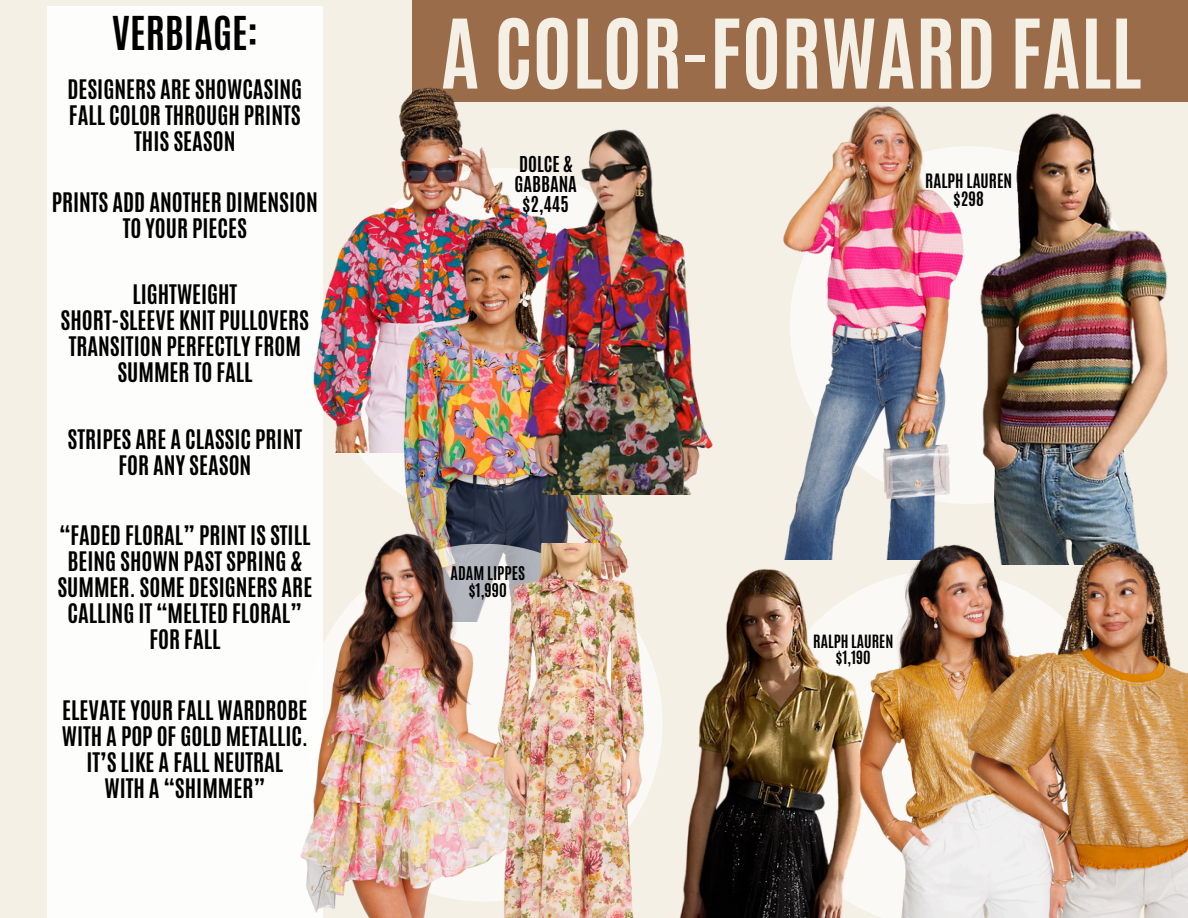
<style>
.page{position:relative;width:1188px;height:918px;background:#f5f0e6}
.page>*{position:absolute;margin:0;border:0;box-sizing:border-box;transform-origin:0 0}
.t1{font:700 81.45px "Antonio";color:#f5f0e6}
.t2{font:700 39px "Antonio";color:#000}
.t3{font:700 22.5px/25.8px "Antonio";color:#000;text-align:center}
.t4{font:700 18.3px/20.1px "Antonio";color:#000;text-align:center}
.t5{font:700 16.65px/18.3px "Antonio";color:#000;text-align:center}
.t6{font:700 15.75px "Antonio";color:#000}
.t7{font:700 15.3px "Antonio";color:#000}
</style>
<div class="page">
<div style="left:47px;top:6px;width:276px;height:912px;background:#fff"></div>
<div style="left:412px;top:0;width:776px;height:102px;background:#9a6c4a"></div>
<img style="left:313px;top:87px;width:189px;height:365px">
<img style="left:371px;top:230px;width:261px;height:314px">
<img style="left:502px;top:129px;width:211px;height:365px">
<img style="left:783px;top:105px;width:110px;height:454px">
<img style="left:893px;top:108px;width:275px;height:430px">
<img style="left:300px;top:522px;width:261px;height:396px">
<img style="left:488px;top:544px;width:139px;height:374px">
<img style="left:828px;top:538px;width:141px;height:380px">
<img style="left:969px;top:526px;width:219px;height:392px">
<img style="left:626px;top:559px;width:292px;height:359px">
<p class="t2" style="left:112px;top:6px;width:148px">VERBIAGE:</p>
<p class="t3" style="left:67px;top:76px;width:236px">DESIGNERS ARE SHOWCASING<br>FALL COLOR THROUGH PRINTS<br>THIS SEASON</p>
<p class="t3" style="left:52px;top:190px;width:268px">PRINTS ADD ANOTHER DIMENSION<br>TO YOUR PIECES</p>
<p class="t3" style="left:61px;top:281px;width:250px">LIGHTWEIGHT<br>SHORT-SLEEVE KNIT PULLOVERS<br>TRANSITION PERFECTLY FROM<br>SUMMER TO FALL</p>
<p class="t3" style="left:68px;top:426px;width:236px">STRIPES ARE A CLASSIC PRINT<br>FOR ANY SEASON</p>
<p class="t3" style="left:57px;top:523px;width:257px">“FADED FLORAL” PRINT IS STILL<br>BEING SHOWN PAST SPRING &amp;<br>SUMMER. SOME DESIGNERS ARE<br>CALLING IT “MELTED FLORAL”<br>FOR FALL</p>
<h3 class="t3" style="left:62px;top:698px;width:247px">ELEVATE YOUR FALL WARDROBE<br>WITH A POP OF GOLD METALLIC.<br>IT’S LIKE A FALL NEUTRAL<br>WITH A “SHIMMER”</h3>
<p class="t1" style="left:441px;top:-5px;width:702px">A COLOR-FORWARD FALL</p>
<h3 class="t4" style="left:515px;top:154px;width:64px">DOLCE &amp;<br>GABBANA $2,445</h3>
<h3 class="t6" style="left:451px;top:562px;width:76px">ADAM LIPPES</h3>
<h3 class="t6" style="left:469px;top:579px;width:40px">$1,990</h3>
<p class="t5" style="left:925px;top:171px;width:88px">RALPH LAUREN $298</p>
<p class="t7" style="left:813px;top:630px;width:82px">RALPH LAUREN</p>
<p class="t7" style="left:836px;top:647px;width:37px">$1,190</p>
</div>
